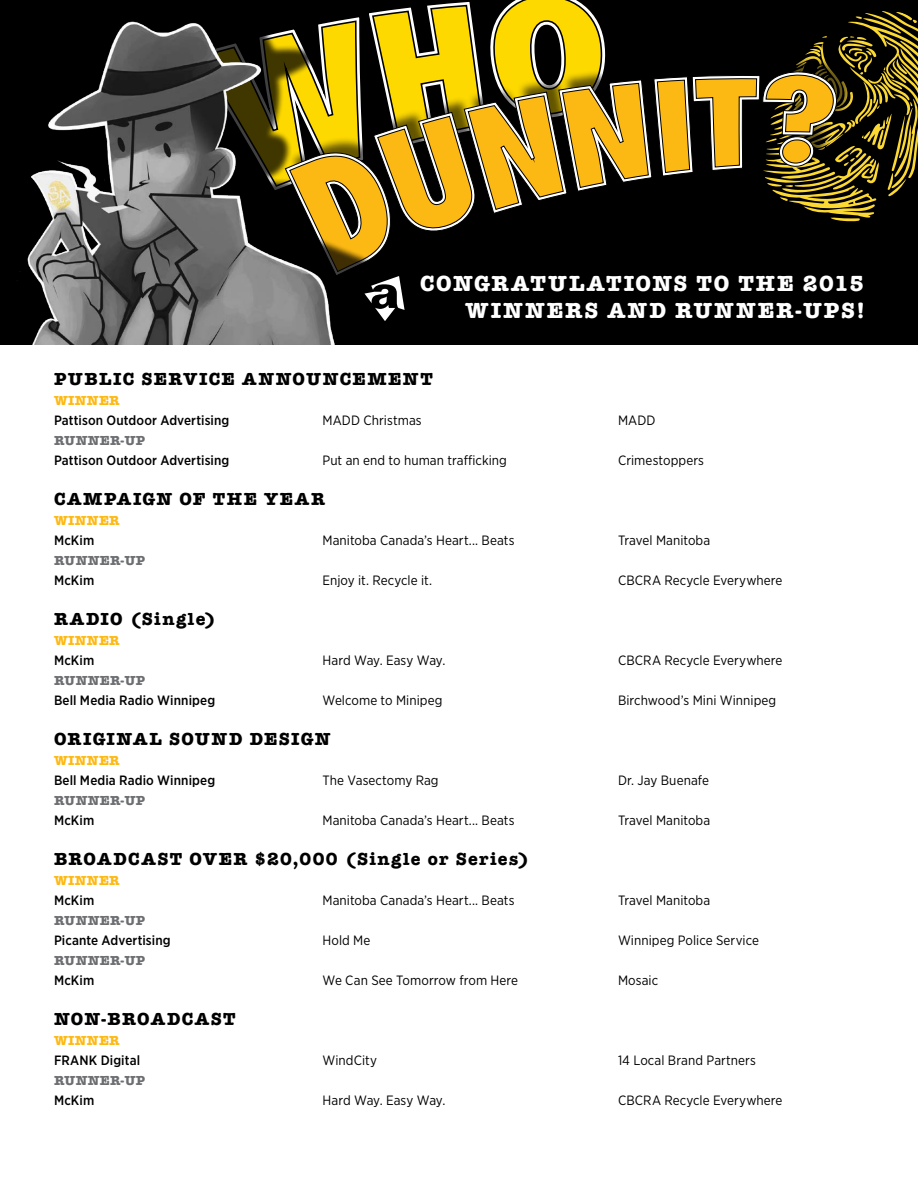
<style>
.page{position:relative;width:918px;height:1188px;background:#fff}
.page>*{position:absolute;margin:0;border:0;box-sizing:border-box;transform-origin:0 0}
.t1{font:700 22.5px/27px "American Typewriter";letter-spacing:.085em;color:#fff;text-align:right}
.t2{font:700 18px "American Typewriter";letter-spacing:.075em;color:#000}
.t3{font:13.5px "Gotham Narrow";letter-spacing:.005em;color:#000}
.t4{font:500 13.5px "Gotham Narrow";letter-spacing:.005em;color:#000}
.t5{font:700 13.5px "American Typewriter";letter-spacing:.025em;color:#6d6e71}
.t6{font:700 13.5px "American Typewriter";letter-spacing:.025em;color:#fdb913}
</style>
<div class="page">
<div style="left:0;top:0;width:918px;height:344px;background:#000"></div>
<img style="left:17px;top:21px;width:318px;height:323px">
<svg style="left:191px;top:0;width:727px;height:321px"></svg>
<h1 class="t1" style="left:420px;top:269px;width:447px">CONGRATULATIONS TO THE 2015<br>WINNERS AND RUNNER-UPS!</h1>
<h2 class="t2" style="left:54px;top:363px;width:380px">PUBLIC SERVICE ANNOUNCEMENT</h2>
<p class="t6" style="left:54px;top:389px;width:67px">WINNER</p>
<p class="t4" style="left:54px;top:411px;width:177px">Pattison Outdoor Advertising</p>
<p class="t3" style="left:323px;top:412px;width:101px">MADD Christmas</p>
<p class="t3" style="left:618px;top:412px;width:39px">MADD</p>
<p class="t5" style="left:54px;top:429px;width:93px">RUNNER-UP</p>
<p class="t4" style="left:54px;top:451px;width:177px">Pattison Outdoor Advertising</p>
<p class="t3" style="left:323px;top:452px;width:186px">Put an end to human trafficking</p>
<p class="t3" style="left:618px;top:452px;width:88px">Crimestoppers</p>
<h2 class="t2" style="left:54px;top:483px;width:272px">CAMPAIGN OF THE YEAR</h2>
<p class="t6" style="left:54px;top:509px;width:67px">WINNER</p>
<p class="t4" style="left:54px;top:531px;width:42px">McKim</p>
<p class="t3" style="left:323px;top:532px;width:194px">Manitoba Canada’s Heart... Beats</p>
<p class="t3" style="left:618px;top:532px;width:94px">Travel Manitoba</p>
<p class="t5" style="left:54px;top:549px;width:93px">RUNNER-UP</p>
<p class="t4" style="left:54px;top:572px;width:42px">McKim</p>
<p class="t3" style="left:323px;top:572px;width:111px">Enjoy it. Recycle it.</p>
<p class="t3" style="left:618px;top:572px;width:166px">CBCRA Recycle Everywhere</p>
<h2 class="t2" style="left:54px;top:603px;width:164px">RADIO (Single)</h2>
<p class="t6" style="left:54px;top:629px;width:67px">WINNER</p>
<p class="t4" style="left:54px;top:652px;width:42px">McKim</p>
<p class="t3" style="left:323px;top:652px;width:124px">Hard Way. Easy Way.</p>
<p class="t3" style="left:618px;top:652px;width:166px">CBCRA Recycle Everywhere</p>
<p class="t5" style="left:54px;top:669px;width:93px">RUNNER-UP</p>
<p class="t4" style="left:54px;top:692px;width:163px">Bell Media Radio Winnipeg</p>
<p class="t3" style="left:323px;top:692px;width:121px">Welcome to Minipeg</p>
<p class="t3" style="left:618px;top:692px;width:160px">Birchwood’s Mini Winnipeg</p>
<h2 class="t2" style="left:54px;top:723px;width:278px">ORIGINAL SOUND DESIGN</h2>
<p class="t6" style="left:54px;top:749px;width:67px">WINNER</p>
<p class="t4" style="left:54px;top:772px;width:163px">Bell Media Radio Winnipeg</p>
<p class="t3" style="left:323px;top:772px;width:118px">The Vasectomy Rag</p>
<p class="t3" style="left:618px;top:772px;width:92px">Dr. Jay Buenafe</p>
<p class="t5" style="left:54px;top:789px;width:93px">RUNNER-UP</p>
<p class="t4" style="left:54px;top:812px;width:42px">McKim</p>
<p class="t3" style="left:323px;top:812px;width:194px">Manitoba Canada’s Heart... Beats</p>
<p class="t3" style="left:618px;top:812px;width:94px">Travel Manitoba</p>
<h2 class="t2" style="left:54px;top:843px;width:477px">BROADCAST OVER $20,000 (Single or Series)</h2>
<p class="t6" style="left:54px;top:869px;width:67px">WINNER</p>
<p class="t4" style="left:54px;top:892px;width:42px">McKim</p>
<p class="t3" style="left:323px;top:892px;width:194px">Manitoba Canada’s Heart... Beats</p>
<p class="t3" style="left:618px;top:892px;width:94px">Travel Manitoba</p>
<p class="t5" style="left:54px;top:909px;width:93px">RUNNER-UP</p>
<p class="t4" style="left:54px;top:932px;width:118px">Picante Advertising</p>
<p class="t3" style="left:323px;top:932px;width:50px">Hold Me</p>
<p class="t3" style="left:618px;top:932px;width:142px">Winnipeg Police Service</p>
<p class="t5" style="left:54px;top:949px;width:93px">RUNNER-UP</p>
<p class="t4" style="left:54px;top:972px;width:42px">McKim</p>
<p class="t3" style="left:323px;top:972px;width:197px">We Can See Tomorrow from Here</p>
<p class="t3" style="left:618px;top:972px;width:42px">Mosaic</p>
<h2 class="t2" style="left:54px;top:1003px;width:183px">NON-BROADCAST</h2>
<p class="t6" style="left:54px;top:1029px;width:67px">WINNER</p>
<p class="t4" style="left:54px;top:1052px;width:88px">FRANK Digital</p>
<p class="t3" style="left:323px;top:1052px;width:56px">WindCity</p>
<p class="t3" style="left:618px;top:1052px;width:139px">14 Local Brand Partners</p>
<p class="t5" style="left:54px;top:1069px;width:93px">RUNNER-UP</p>
<p class="t4" style="left:54px;top:1092px;width:42px">McKim</p>
<p class="t3" style="left:323px;top:1092px;width:124px">Hard Way. Easy Way.</p>
<p class="t3" style="left:618px;top:1092px;width:166px">CBCRA Recycle Everywhere</p>
</div>
